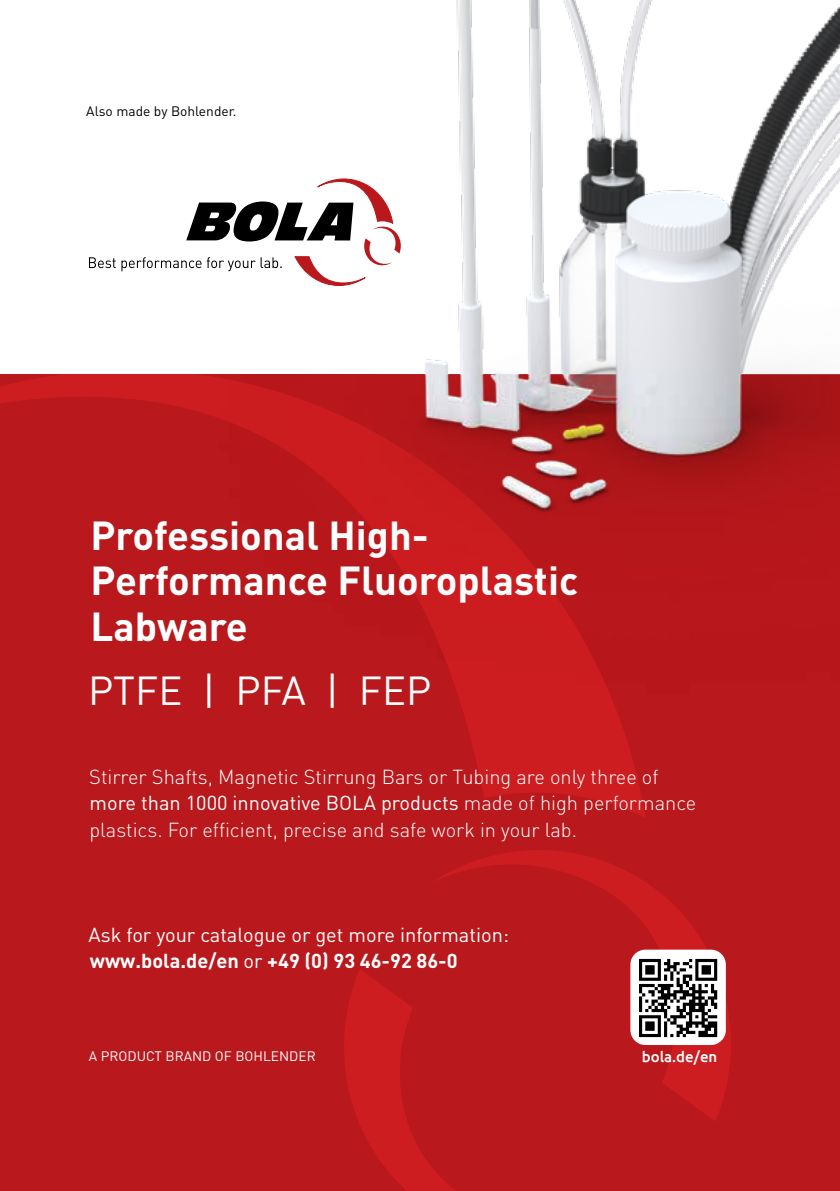
<style>
.page{position:relative;width:840px;height:1191px;background:#fff}
.page>*{position:absolute;margin:0;border:0;box-sizing:border-box;transform-origin:0 0}
.t1{font:700 40px/45.4px "DIN Pro";color:#fff}
.t2{font:40px "DIN Pro";color:#fff}
.t3{font:300 20px/26.2px "DIN Pro";color:#fff}
.t4{font:20px/26.2px "DIN Pro";color:#fff}
.t5{font:500 15px "Ubuntu";color:#fff}
.t6{font:13.6px "DIN Pro";color:#fff}
.t7{font:13.6px "DIN Pro";color:#000}
.s1{font-weight:400}
.s2{font-weight:700}
</style>
<div class="page">
<div style="left:0;top:375px;width:839px;height:816px;background:#b9181c"></div>
<svg style="left:0;top:375px;width:646px;height:443px"></svg>
<svg style="left:435px;top:850px;width:296px;height:271px"></svg>
<svg style="left:344px;top:968px;width:299px;height:223px"></svg>
<svg style="left:344px;top:1151px;width:13px;height:40px"></svg>
<div style="left:630px;top:949px;width:95px;height:96px;background:#fff;border-radius:15px"></div>
<svg style="left:639px;top:958px;width:79px;height:80px"></svg>
<svg style="left:639px;top:959px;width:77px;height:78px"></svg>
<svg style="left:89px;top:202px;width:131px;height:70px"></svg>
<img style="left:220px;top:0;width:619px;height:731px">
<p class="t7" style="left:86px;top:101px;width:152px">Also made by Bohlender.</p>
<h1 class="t1" style="left:90px;top:511px;width:489px">Professional High-<br>Performance Fluoroplastic<br>Labware</h1>
<h1 class="t2" style="left:88px;top:663px;width:344px">PTFE | PFA | FEP</h1>
<p class="t3" style="left:89px;top:763px;width:608px">Stirrer Shafts, Magnetic Stirrung Bars or Tubing are only three of <span class="s1">more than 1000 innovative BOLA products</span> made of high performance plastics. For efficient, precise and safe work in your lab.</p>
<p class="t4" style="left:88px;top:920px;width:421px">Ask for your catalogue or get more information: <span class="s2">www.bola.de/en</span> or <span class="s2">+49 (0) 93 46-92 86-0</span></p>
<p class="t6" style="left:89px;top:1047px;width:228px">A PRODUCT BRAND OF BOHLENDER</p>
<p class="t5" style="left:641px;top:1047px;width:77px">bola.de/en</p>
</div>
